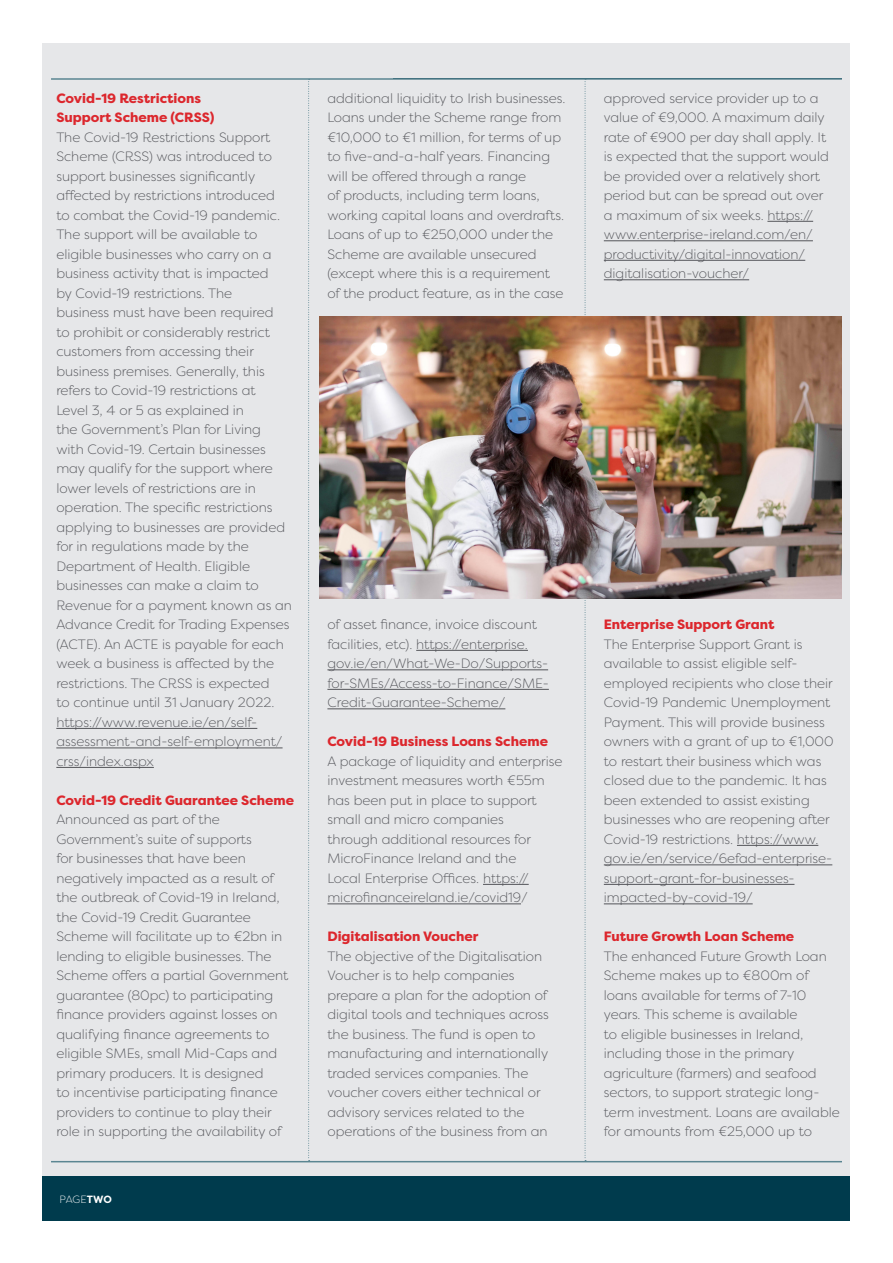
<style>
.page{position:relative;width:893px;height:1263px;background:#fff}
.page>*{position:absolute;margin:0;border:0;box-sizing:border-box;transform-origin:0 0}
.t1{font:300 13.5px/19.5px "Filson Pro";color:#54555a}
.t2{font:800 13.5px/19.5px "Filson Pro";color:#dc272d}
.t3{font:300 10.5px "Filson Pro";color:#fff}
.s1{font-weight:700}
</style>
<div class="page">
<div style="left:43px;top:43px;width:807px;height:1177px;background:#e6e7e9"></div>
<div style="left:43px;top:1176px;width:807px;height:44px;background:#003b4d"></div>
<hr style="left:56px;top:728px;width:201px;height:1px;background:#54555a">
<hr style="left:56px;top:747px;width:227px;height:1px;background:#54555a">
<hr style="left:56px;top:767px;width:98px;height:1px;background:#54555a">
<hr style="left:416px;top:650px;width:112px;height:1px;background:#54555a">
<hr style="left:327px;top:669px;width:221px;height:1px;background:#54555a">
<hr style="left:327px;top:689px;width:222px;height:1px;background:#54555a">
<hr style="left:327px;top:708px;width:178px;height:1px;background:#54555a">
<hr style="left:483px;top:884px;width:46px;height:1px;background:#54555a">
<hr style="left:327px;top:903px;width:194px;height:1px;background:#54555a">
<hr style="left:767px;top:221px;width:46px;height:1px;background:#54555a">
<hr style="left:604px;top:240px;width:209px;height:1px;background:#54555a">
<hr style="left:604px;top:260px;width:201px;height:1px;background:#54555a">
<hr style="left:604px;top:279px;width:145px;height:1px;background:#54555a">
<hr style="left:737px;top:845px;width:81px;height:1px;background:#54555a">
<hr style="left:604px;top:864px;width:228px;height:1px;background:#54555a">
<hr style="left:604px;top:884px;width:190px;height:1px;background:#54555a">
<hr style="left:604px;top:903px;width:149px;height:1px;background:#54555a">
<svg style="left:308px;top:81px;width:2px;height:1080px"></svg>
<svg style="left:585px;top:81px;width:1px;height:1080px"></svg>
<hr style="left:51px;top:78px;width:791px;height:2px;background:#5b8692">
<hr style="left:51px;top:1161px;width:791px;height:1px;background:#5b8692">
<img style="left:320px;top:317px;width:522px;height:281px">
<p class="t2" style="left:56px;top:89px;width:160px">Covid-19 Restrictions<br>Support Scheme (CRSS)</p>
<p class="t1" style="left:56px;top:127px;width:237px">The Covid-19 Restrictions Support Scheme (CRSS) was introduced to support businesses significantly affected by restrictions introduced<br>to combat the Covid-19 pandemic.<br>The support will be available to eligible businesses who carry on a business activity that is impacted<br>by Covid-19 restrictions. The<br>business must have been required<br>to prohibit or considerably restrict customers from accessing their business premises. Generally, this refers to Covid-19 restrictions at<br>Level 3, 4 or 5 as explained in<br>the Government’s Plan for Living<br>with Covid-19. Certain businesses may qualify for the support where lower levels of restrictions are in operation. The specific restrictions applying to businesses are provided for in regulations made by the Department of Health. Eligible businesses can make a claim to Revenue for a payment known as an Advance Credit for Trading Expenses (ACTE). An ACTE is payable for each week a business is affected by the restrictions. The CRSS is expected<br>to continue until 31 January 2022. https://www.revenue.ie/en/self&shy;assessment-and-self-employment/ crss/index.aspx</p>
<p class="t2" style="left:56px;top:791px;width:239px">Covid-19 Credit Guarantee Scheme</p>
<p class="t1" style="left:56px;top:809px;width:234px">Announced as part of the Government’s suite of supports<br>for businesses that have been negatively impacted as a result of the outbreak of Covid-19 in Ireland, the Covid-19 Credit Guarantee Scheme will facilitate up to €2bn in lending to eligible businesses. The Scheme offers a partial Government guarantee (80pc) to participating finance providers against losses on qualifying finance agreements to eligible SMEs, small Mid-Caps and primary producers. It is designed<br>to incentivise participating finance providers to continue to play their role in supporting the availability of</p>
<p class="t3" style="left:60px;top:1192px;width:54px">PAGE<span class="s1">TWO</span></p>
<p class="t1" style="left:327px;top:88px;width:240px">additional liquidity to Irish businesses.<br>Loans under the Scheme range from €10,000 to €1 million, for terms of up to five-and-a-half years. Financing will be offered through a range<br>of products, including term loans, working capital loans and overdrafts.<br>Loans of up to €250,000 under the Scheme are available unsecured (except where this is a requirement of the product feature, as in the case</p>
<p class="t1" style="left:327px;top:615px;width:223px">of asset finance, invoice discount facilities, etc). https://enterprise. gov.ie/en/What-We-Do/Supports&shy;for-SMEs/Access-to-Finance/SME-Credit-Guarantee-Scheme/</p>
<p class="t2" style="left:327px;top:732px;width:222px">Covid-19 Business Loans Scheme</p>
<p class="t1" style="left:327px;top:751px;width:236px">A package of liquidity and enterprise investment measures worth €55m has been put in place to support small and micro companies<br>through additional resources for<br>MicroFinance Ireland and the<br>Local Enterprise Offices. https:// microfinanceireland.ie/covid19/</p>
<p class="t2" style="left:327px;top:927px;width:152px">Digitalisation Voucher</p>
<p class="t1" style="left:327px;top:946px;width:223px">The objective of the Digitalisation Voucher is to help companies prepare a plan for the adoption of digital tools and techniques across the business. The fund is open to manufacturing and internationally traded services companies. The voucher covers either technical or advisory services related to the operations of the business from an</p>
<p class="t1" style="left:604px;top:88px;width:226px">approved service provider up to a value of €9,000. A maximum daily rate of €900 per day shall apply. It is expected that the support would be provided over a relatively short period but can be spread out over a maximum of six weeks. https:// www.enterprise-ireland.com/en/ productivity/digital-innovation/ digitalisation-voucher/</p>
<p class="t2" style="left:604px;top:615px;width:172px">Enterprise Support Grant</p>
<p class="t1" style="left:604px;top:634px;width:231px">The Enterprise Support Grant is available to assist eligible self&shy;employed recipients who close their Covid-19 Pandemic Unemployment Payment. This will provide business owners with a grant of up to €1,000 to restart their business which was closed due to the pandemic. It has been extended to assist existing businesses who are reopening after Covid-19 restrictions. https://www. gov.ie/en/service/6efad-enterprise&shy;support-grant-for-businesses&shy;impacted-by-covid-19/</p>
<p class="t2" style="left:604px;top:927px;width:192px">Future Growth Loan Scheme</p>
<p class="t1" style="left:604px;top:946px;width:237px">The enhanced Future Growth Loan<br>Scheme makes up to €800m of loans available for terms of 7-10 years. This scheme is available<br>to eligible businesses in Ireland, including those in the primary agriculture (farmers) and seafood sectors, to support strategic long&shy;term investment. Loans are available for amounts from €25,000 up to</p>
</div>
